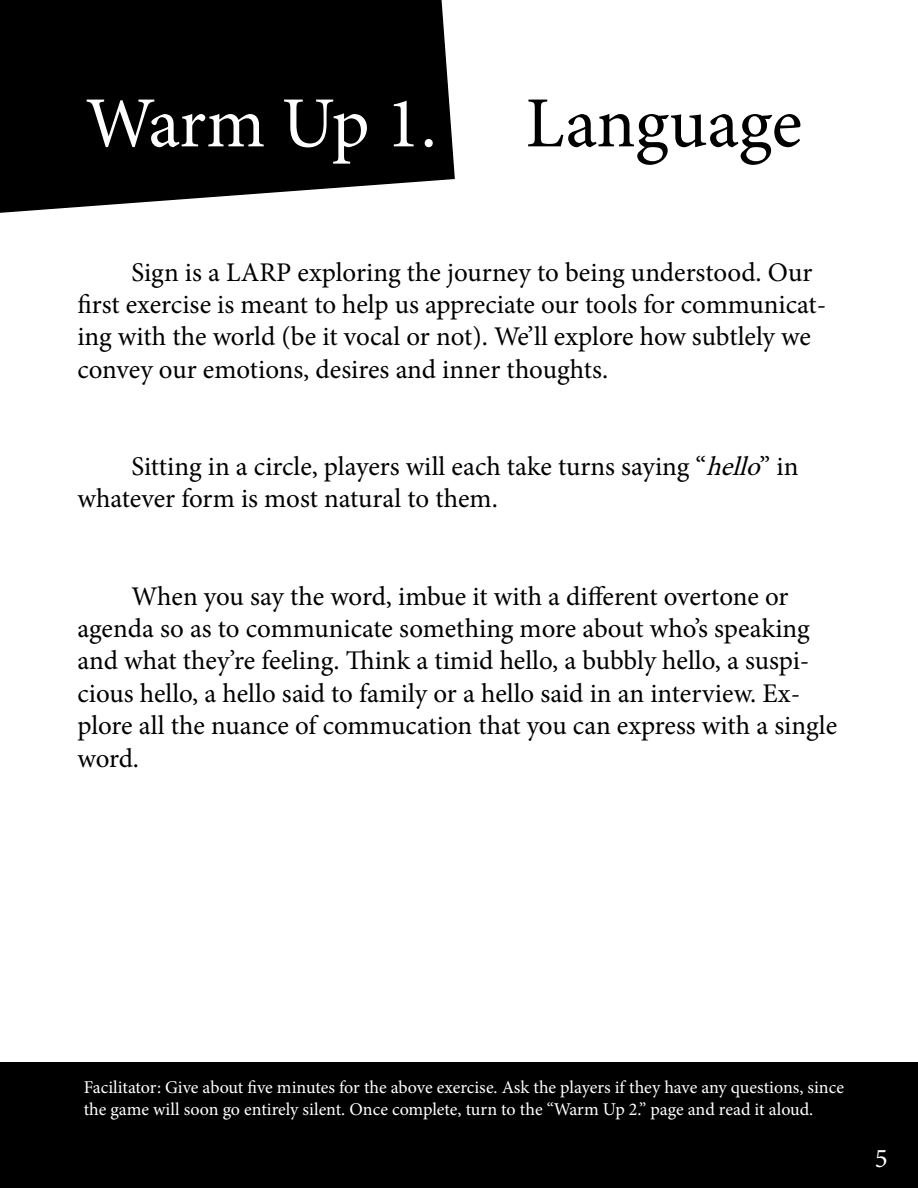
<style>
.page{position:relative;width:918px;height:1188px;background:#fff}
.page>*{position:absolute;margin:0;border:0;box-sizing:border-box;transform-origin:0 0}
.t1{font:72px "Minion Pro";color:#fff}
.t2{font:27px/32.4px "Minion Pro";color:#000}
.t3{font:27px "Minion Pro";color:#fff}
.t4{font:18px/21.6px "Minion Pro";letter-spacing:-.01em;color:#fff}
.s1{color:#000}
.s2{font-style:italic}
</style>
<div class="page">
<svg style="left:0;top:0;width:455px;height:213px;background:#171717"></svg>
<div style="left:0;top:1062px;width:918px;height:126px;background:#000"></div>
<h1 class="t1" style="left:86px;top:75px;width:718px">Warm Up 1. <span class="s1">Language</span></h1>
<p class="t2" style="left:77px;top:256px;width:751px;text-indent:54px">Sign is a LARP exploring the journey to being understood. Our first exercise is meant to help us appreciate our tools for communicat&shy;ing with the world (be it vocal or not). We’ll explore how subtlely we convey our emotions, desires and inner thoughts.</p>
<p class="t2" style="left:77px;top:450px;width:723px;text-indent:54px">Sitting in a circle, players will each take turns saying “<span class="s2">hello</span>” in whatever form is most natural to them.</p>
<p class="t2" style="left:77px;top:580px;width:761px;text-indent:54px">When you say the word, imbue it with a different overtone or agenda so as to communicate something more about who’s speaking and what they’re feeling. Think a timid hello, a bubbly hello, a suspi&shy;cious hello, a hello said to family or a hello said in an interview. Ex&shy;plore all the nuance of commucation that you can express with a single word.</p>
<p class="t4" style="left:84px;top:1077px;width:762px">Facilitator: Give about five minutes for the above exercise. Ask the players if they have any questions, since the game will soon go entirely silent. Once complete, turn to the “Warm Up 2.” page and read it aloud.</p>
<p class="t3" style="left:875px;top:1140px;width:14px">5</p>
</div>
